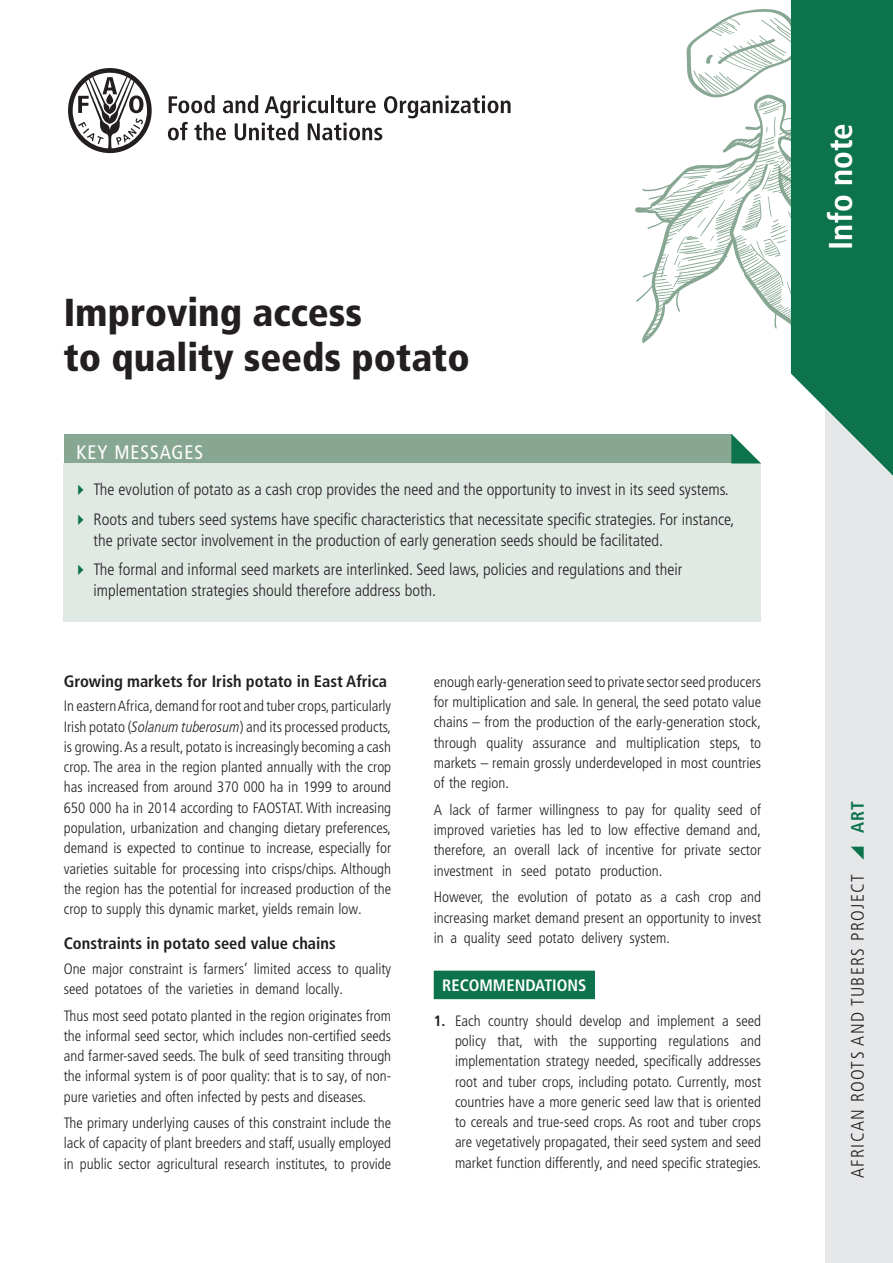
<style>
.page{position:relative;width:893px;height:1263px;background:#fff}
.page>*{position:absolute;margin:0;border:0;box-sizing:border-box;transform-origin:0 0}
.t1{font:900 condensed 39px/45px "Frutiger LT Pro";color:#231f20}
.t2{font:700 condensed 33px "Frutiger LT Pro";color:#fff}
.KEY_messages{font:condensed 19.5px "Frutiger LT Pro";letter-spacing:.05em;color:#fff}
.t3{font:300 condensed 18px "Frutiger LT Pro";letter-spacing:.075em;color:#231f20}
.t4{font:700 condensed 18px "Frutiger LT Pro";color:#0c734d}
.t5{font:300 condensed 16.5px/21px "Frutiger LT Std";color:#231f20}
.title_H2{font:700 condensed 16.5px "Frutiger LT Pro";color:#231f20}
.RECOMMENDATIONS{font:700 condensed 16.5px "Frutiger LT Pro";color:#fff}
.TEXT{font:300 condensed 15px/20.2px "Frutiger LT Pro";color:#231f20;text-align:justify}
.s1{font-style:italic}
.s2{font-weight:700}
</style>
<div class="page">
<svg style="left:686px;top:8px;width:105px;height:86px"></svg>
<svg style="left:635px;top:94px;width:156px;height:276px"></svg>
<div style="left:825px;top:355px;width:68px;height:908px;background:#e6e7e9"></div>
<svg style="left:791px;top:0;width:102px;height:476px;background:#268160"></svg>
<svg style="left:168px;top:95px;width:343px;height:45px"></svg>
<svg style="left:68px;top:68px;width:84px;height:85px"></svg>
<div style="left:64px;top:434px;width:667px;height:29px;background:#87a793"></div>
<div style="left:64px;top:463px;width:697px;height:159px;background:#e1e9e4"></div>
<svg style="left:731px;top:434px;width:30px;height:29px"></svg>
<div style="left:434px;top:971px;width:161px;height:28px;background:#0c734d"></div>
<p class="t1" style="left:64px;top:289px;width:408px">Improving access<br>to quality seeds potato</p>
<p class="KEY_messages" style="left:77px;top:441px;width:128px">KEY MESSAGES</p>
<p class="t5" style="left:94px;top:479px;width:637px">The evolution of potato as a cash crop provides the need and the opportunity to invest in its seed systems.</p>
<p class="t5" style="left:94px;top:509px;width:643px">Roots and tubers seed systems have specific characteristics that necessitate specific strategies. For instance, the private sector involvement in the production of early generation seeds should be facilitated.</p>
<p class="t5" style="left:94px;top:559px;width:590px">The formal and informal seed markets are interlinked. Seed laws, policies and regulations and their implementation strategies should therefore address both.</p>
<p class="title_H2" style="left:64px;top:671px;width:325px">Growing markets for Irish potato in East Africa</p>
<p class="TEXT" style="left:64px;top:696px;width:329px">In eastern Africa, demand for root and tuber crops, particularly Irish potato (<span class="s1">Solanum tuberosum</span>) and its processed products, is growing. As a result, potato is increasingly becoming a cash crop. The area in the region planted annually with the crop has increased from around 370 000 ha in 1999 to around 650 000 ha in 2014 according to FAOSTAT. With increasing population, urbanization and changing dietary preferences, demand is expected to continue to increase, especially for varieties suitable for processing into crisps/chips. Although the region has the potential for increased production of the crop to supply this dynamic market, yields remain low.</p>
<p class="title_H2" style="left:64px;top:934px;width:273px">Constraints in potato seed value chains</p>
<p class="TEXT" style="left:64px;top:958px;width:329px">One major constraint is farmers’ limited access to quality seed potatoes of the varieties in demand locally.</p>
<p class="TEXT" style="left:64px;top:1005px;width:329px">Thus most seed potato planted in the region originates from the informal seed sector, which includes non-certified seeds and farmer-saved seeds. The bulk of seed transiting through the informal system is of poor quality: that is to say, of non&shy;pure varieties and often infected by pests and diseases.</p>
<p class="TEXT" style="left:64px;top:1113px;width:329px">The primary underlying causes of this constraint include the lack of capacity of plant breeders and staff, usually employed in public sector agricultural research institutes, to provide</p>
<p class="TEXT" style="left:434px;top:672px;width:329px">enough early-generation seed to private sector seed producers for multiplication and sale. In general, the seed potato value chains – from the production of the early-generation stock, through quality assurance and multiplication steps, to markets – remain grossly underdeveloped in most countries of the region.</p>
<p class="TEXT" style="left:434px;top:800px;width:329px">A lack of farmer willingness to pay for quality seed of improved varieties has led to low effective demand and, therefore, an overall lack of incentive for private sector investment in seed potato production.</p>
<p class="TEXT" style="left:434px;top:887px;width:329px">However, the evolution of potato as a cash crop and increasing market demand present an opportunity to invest in a quality seed potato delivery system.</p>
<p class="RECOMMENDATIONS" style="left:442px;top:975px;width:146px">RECOMMENDATIONS</p>
<p class="TEXT" style="left:455px;top:1011px;width:308px;text-indent:-21px"><span class="s2">1.</span> Each country should develop and implement a seed policy that, with the supporting regulations and implementation strategy needed, specifically addresses root and tuber crops, including potato. Currently, most countries have a more generic seed law that is oriented to cereals and true-seed crops. As root and tuber crops are vegetatively propagated, their seed system and seed market function differently, and need specific strategies.</p>
<h2 class="t2" style="left:821px;top:250px;width:128px;rotate:-90deg">Info note</h2>
<p class="t4" style="left:847px;top:833px;width:33px;rotate:-90deg">ART</p>
<p class="t3" style="left:847px;top:1178px;width:305px;rotate:-90deg">AFRICAN ROOTS AND TUBERS PROJECT</p>
</div>
